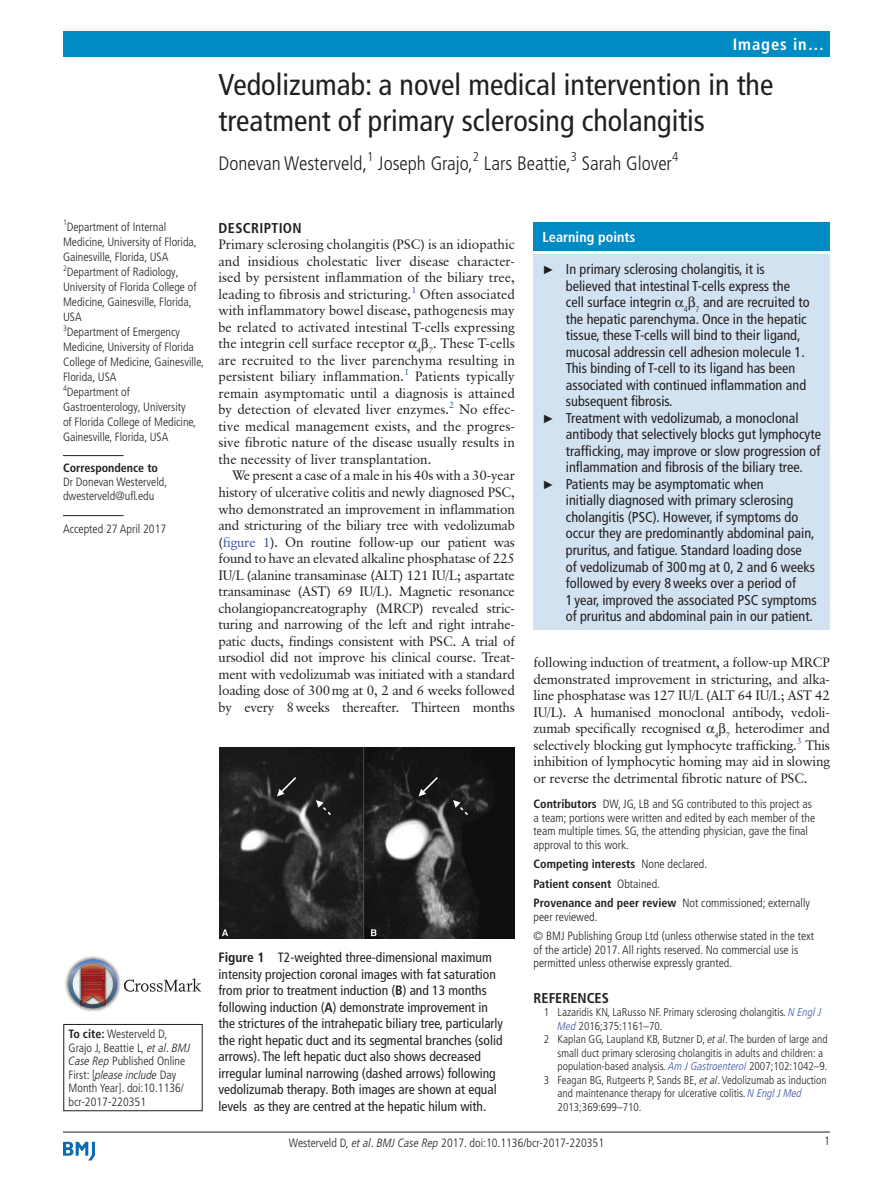
<style>
.page{position:relative;width:893px;height:1191px;background:#fff}
.page>*{position:absolute;margin:0;border:0;box-sizing:border-box;transform-origin:0 0}
.t1{font:condensed 30px/36px "Frutiger LT Pro";color:#231f20}
.t2{font:300 condensed 19.5px "Frutiger LT Pro";color:#231f20}
.t3{font:700 condensed 16.5px "Frutiger LT Std";letter-spacing:.055em;color:#fff}
.t4{font:condensed 14.25px "Frutiger LT Pro";color:#231f20}
.t5{font:700 condensed 14.25px "Frutiger LT Pro";color:#fff}
.t6{font:700 condensed 14.25px "Frutiger LT Pro";letter-spacing:.025em;color:#231f20}
.t7{font:700 condensed 14.25px "Frutiger LT Std";color:#231f20}
.t8{font:13.5px/16.5px "Classical Garamond BT";letter-spacing:-.015em;color:#231f20;text-align:justify}
.t9{font:condensed 13.5px/16.5px "Frutiger LT Pro";color:#231f20}
.t10{font:300 condensed 12px/15px "Frutiger LT Pro";color:#231f20}
.t11{font:700 condensed 12px/19.5px "Frutiger LT Pro";color:#231f20}
.t12{font:300 condensed 11.25px "Frutiger LT Pro";color:#231f20}
.s1{font-weight:700}
.s2{font-style:italic}
.s3{color:#3853a3}
.s4{font-family:"Arial";font-stretch:normal;font-size:12px}
.s5{font-weight:300}
.s6{font-style:italic;color:#3853a3}
</style>
<div class="page">
<hr style="left:63px;top:1131px;width:767px;height:1px;background:#231f20">
<svg style="left:63px;top:1141px;width:32px;height:19px"></svg>
<div style="left:63px;top:31px;width:767px;height:25px;background:#008bc5"></div>
<div style="left:63px;top:1024px;width:140px;height:87px;border:1px solid #231f20"></div>
<hr style="left:63px;top:455px;width:61px;height:1px;background:#231f20">
<hr style="left:63px;top:515px;width:61px;height:1px;background:#231f20">
<img style="left:65px;top:956px;width:56px;height:56px">
<svg style="left:68px;top:959px;width:49px;height:49px;background:#a38389"></svg>
<svg style="left:124px;top:978px;width:77px;height:13px"></svg>
<img style="left:219px;top:748px;width:295px;height:190px">
<div style="left:534px;top:222px;width:296px;height:28px;background:#008bc5"></div>
<div style="left:534px;top:255px;width:296px;height:375px;background:#d2e2f0"></div>
<p class="t3" style="left:733px;top:34px;width:93px">IMAGES IN…</p>
<h1 class="t1" style="left:219px;top:66px;width:556px">Vedolizumab: a novel medical intervention in the treatment of primary sclerosing cholangitis</h1>
<h2 class="t2" style="left:219px;top:152px;width:461px">Donevan Westerveld,<sup>1</sup> Joseph Grajo,<sup>2</sup> Lars Beattie,<sup>3</sup> Sarah Glover<sup>4</sup></h2>
<p class="t10" style="left:63px;top:219px;width:142px"><sup>1</sup>Department of Internal<br>Medicine, University of Florida,<br>Gainesville, Florida, USA<br><sup>2</sup>Department of Radiology,<br>University of Florida College of<br>Medicine, Gainesville, Florida,<br>USA<br><sup>3</sup>Department of Emergency<br>Medicine, University of Florida<br>College of Medicine, Gainesville,<br>Florida, USA<br><sup>4</sup>Department of<br>Gastroenterology, University<br>of Florida College of Medicine,<br>Gainesville, Florida, USA</p>
<p class="t11" style="left:63px;top:458px;width:97px">Correspondence to</p>
<p class="t10" style="left:63px;top:475px;width:106px;line-height:13.5px">Dr Donevan Westerveld, dwesterveld@ufl.edu</p>
<p class="t10" style="left:63px;top:521px;width:105px">Accepted 27 April 2017</p>
<p class="t10" style="left:69px;top:1027px;width:123px;line-height:13.5px"><span class="s1">To cite:</span> Westerveld D,<br>Grajo J, Beattie L<span class="s2">, et al</span>. <span class="s2">BMJ<br>Case Rep</span> Published Online<br>First: [<span class="s2">please include</span> Day<br>Month Year]. doi:10.1136/ bcr-2017-220351</p>
<p class="t6" style="left:219px;top:219px;width:85px">Description</p>
<p class="t8" style="left:219px;top:236px;width:298px">Primary sclerosing cholangitis (PSC) is an idiopathic and insidious cholestatic liver disease character&shy;ised by persistent inflammation of the biliary tree, leading to fibrosis and stricturing.<sup>1</sup> Often associated with inflammatory bowel disease, pathogenesis may be related to activated intestinal T-cells expressing the integrin cell surface receptor <sub>4</sub> <sub>7</sub>. These T-cells are recruited to the liver parenchyma resulting in persistent biliary inflammation.<sup>1</sup> Patients typically remain asymptomatic until a diagnosis is attained by detection of elevated liver enzymes.<sup>2</sup> No effec&shy;tive medical management exists, and the progres&shy;sive fibrotic nature of the disease usually results in the necessity of liver transplantation.</p>
<p class="t8" style="left:219px;top:467px;width:298px;text-indent:14px">We present a case of a male in his 40s with a 30-year history of ulcerative colitis and newly diagnosed PSC, who demonstrated an improvement in inflammation and stricturing of the biliary tree with vedolizumab (<span class="s3">figure 1</span>). On routine follow-up our patient was found to have an elevated alkaline phosphatase of 225<br>IU/L (alanine transaminase (ALT) 121 IU/L; aspartate transaminase (AST) 69 IU/L). Magnetic resonance cholangiopancreatography (MRCP) revealed stric&shy;turing and narrowing of the left and right intrahe&shy;patic ducts, findings consistent with PSC. A trial of ursodiol did not improve his clinical course. Treat&shy;ment with vedolizumab was initiated with a standard loading dose of 300mg at 0, 2 and 6 weeks followed by every 8weeks thereafter. Thirteen months</p>
<p class="t9" style="left:219px;top:949px;width:286px"><span class="s1">Figure 1</span> T2-weighted three-dimensional maximum intensity projection coronal images with fat saturation from prior to treatment induction (<span class="s1">B</span>) and 13 months following induction (<span class="s1">A</span>) demonstrate improvement in the strictures of the intrahepatic biliary tree, particularly the right hepatic duct and its segmental branches (solid arrows). The left hepatic duct also shows decreased irregular luminal narrowing (dashed arrows) following vedolizumab therapy. Both images are shown at equal levels as they are centred at the hepatic hilum with.</p>
<p class="t5" style="left:543px;top:228px;width:94px">Learning points</p>
<p class="t4" style="left:543px;top:261px;width:224px"><span class="s4">►</span> In primary sclerosing cholangitis, it is</p>
<p class="t4" style="left:566px;top:278px;width:226px">believed that intestinal T-cells express the</p>
<p class="t4" style="left:566px;top:294px;width:245px">cell surface integrin <sub>4</sub> <sub>7</sub> and are recruited to</p>
<p class="t4" style="left:566px;top:311px;width:242px">the hepatic parenchyma. Once in the hepatic</p>
<p class="t4" style="left:566px;top:327px;width:236px">tissue, these T-cells will bind to their ligand,</p>
<p class="t4" style="left:566px;top:344px;width:240px">mucosal addressin cell adhesion molecule 1.</p>
<p class="t4" style="left:566px;top:360px;width:231px">This binding of T-cell to its ligand has been</p>
<p class="t4" style="left:566px;top:377px;width:242px">associated with continued inflammation and</p>
<p class="t4" style="left:566px;top:393px;width:108px">subsequent fibrosis.</p>
<p class="t4" style="left:543px;top:410px;width:257px"><span class="s4">►</span> Treatment with vedolizumab, a monoclonal</p>
<p class="t4" style="left:566px;top:426px;width:257px">antibody that selectively blocks gut lymphocyte</p>
<p class="t4" style="left:566px;top:443px;width:256px">trafficking, may improve or slow progression of</p>
<p class="t4" style="left:566px;top:459px;width:238px">inflammation and fibrosis of the biliary tree.</p>
<p class="t4" style="left:543px;top:476px;width:223px"><span class="s4">►</span> Patients may be asymptomatic when</p>
<p class="t4" style="left:566px;top:492px;width:229px">initially diagnosed with primary sclerosing</p>
<p class="t4" style="left:566px;top:509px;width:234px">cholangitis (PSC). However, if symptoms do</p>
<p class="t4" style="left:566px;top:525px;width:250px">occur they are predominantly abdominal pain,</p>
<p class="t4" style="left:566px;top:542px;width:238px">pruritus, and fatigue. Standard loading dose</p>
<p class="t4" style="left:566px;top:558px;width:251px">of vedolizumab of 300mg at 0, 2 and 6 weeks</p>
<p class="t4" style="left:566px;top:575px;width:232px">followed by every 8weeks over a period of</p>
<p class="t4" style="left:566px;top:591px;width:252px">1 year, improved the associated PSC symptoms</p>
<p class="t4" style="left:566px;top:608px;width:249px">of pruritus and abdominal pain in our patient.</p>
<p class="t8" style="left:534px;top:654px;width:298px">following induction of treatment, a follow-up MRCP demonstrated improvement in stricturing, and alka&shy;line phosphatase was 127 IU/L (ALT 64 IU/L; AST 42<br>IU/L). A humanised monoclonal antibody, vedoli&shy;zumab specifically recognised <sub>4</sub> <sub>7</sub> heterodimer and selectively blocking gut lymphocyte trafficking.<sup>3</sup> This inhibition of lymphocytic homing may aid in slowing or reverse the detrimental fibrotic nature of PSC.</p>
<p class="t10" style="left:534px;top:797px;width:283px;line-height:13.5px"><span class="s1">Contributors</span> DW, JG, LB and SG contributed to this project as a team; portions were written and edited by each member of the team multiple times. SG, the attending physician, gave the final approval to this work.</p>
<p class="t11" style="left:534px;top:854px;width:278px">Competing interests <span class="s5">None declared.<br></span>Patient consent <span class="s5">Obtained.<br></span>Provenance and peer review <span class="s5">Not commissioned; externally</span></p>
<p class="t10" style="left:534px;top:907px;width:282px;line-height:19.5px">peer reviewed.<br>© BMJ Publishing Group Ltd (unless otherwise stated in the text</p>
<p class="t10" style="left:534px;top:943px;width:266px;line-height:13.5px">of the article) 2017. All rights reserved. No commercial use is permitted unless otherwise expressly granted.</p>
<p class="t7" style="left:534px;top:989px;width:77px">REFERENCES</p>
<p class="t12" style="left:544px;top:1005px;width:279px">1 Lazaridis KN, LaRusso NF. Primary sclerosing cholangitis. <span class="s6">N Engl J</span></p>
<p class="t12" style="left:558px;top:1019px;width:106px"><span class="s6">Med</span> 2016;375:1161–70.</p>
<p class="t12" style="left:544px;top:1032px;width:285px">2 Kaplan GG, Laupland KB, Butzner D, <span class="s2">et al</span>. The burden of large and</p>
<p class="t12" style="left:558px;top:1046px;width:267px">small duct primary sclerosing cholangitis in adults and children: a</p>
<p class="t12" style="left:558px;top:1059px;width:272px">population-based analysis. <span class="s6">Am J Gastroenterol</span> 2007;102:1042–9.</p>
<p class="t12" style="left:544px;top:1073px;width:284px">3 Feagan BG, Rutgeerts P, Sands BE, <span class="s2">et al</span>. Vedolizumab as induction</p>
<p class="t12" style="left:558px;top:1086px;width:246px">and maintenance therapy for ulcerative colitis. <span class="s6">N Engl J Med</span></p>
<p class="t12" style="left:558px;top:1100px;width:85px">2013;369:699–710.</p>
<p class="t10" style="left:289px;top:1136px;width:317px">Westerveld D<span class="s2">, et al</span>. <span class="s2">BMJ Case Rep</span> 2017. doi:10.1136/bcr-2017-220351</p>
<p class="t10" style="left:824px;top:1133px;width:7px">1</p>
</div>
